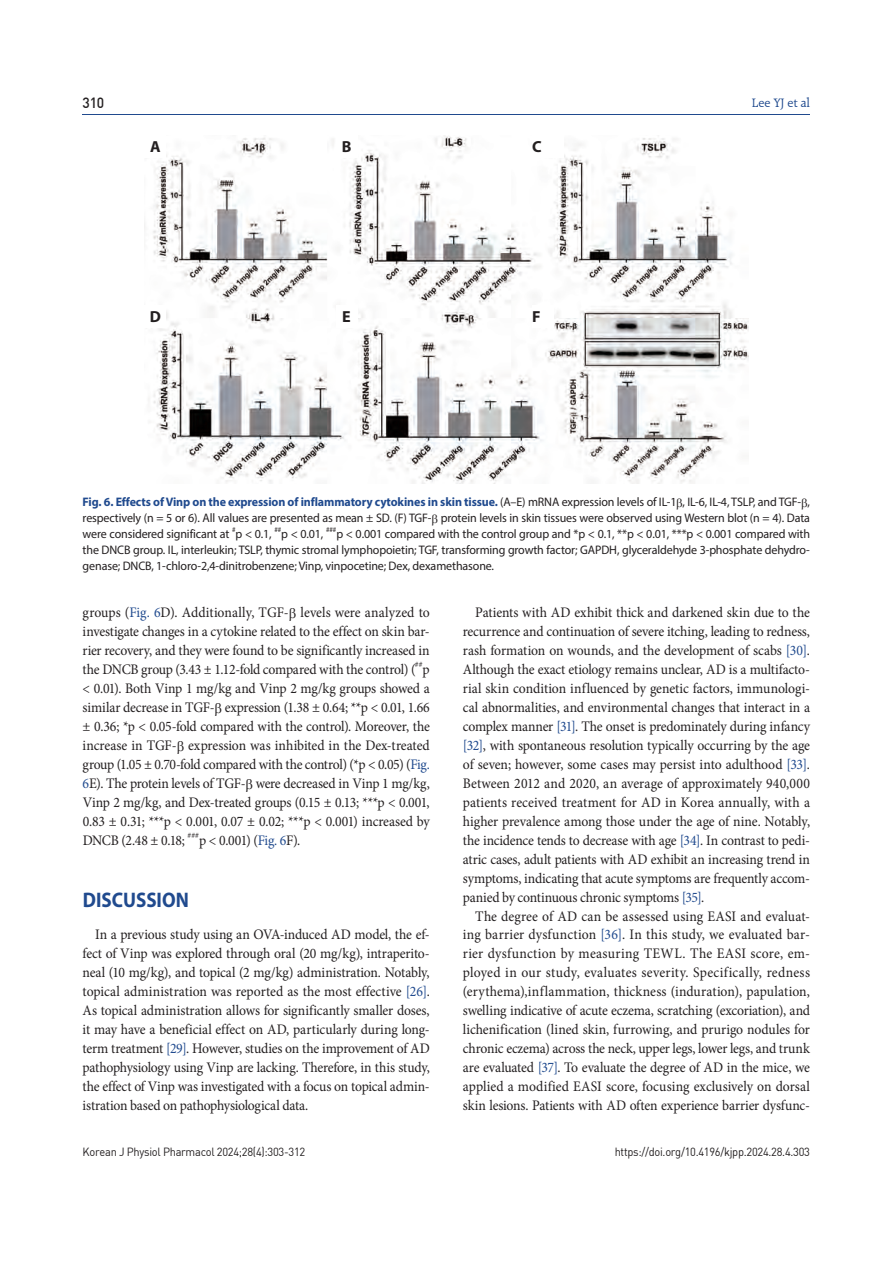
<style>
.page{position:relative;width:893px;height:1263px;background:#fff}
.page>*{position:absolute;margin:0;border:0;box-sizing:border-box;transform-origin:0 0}
.t1{font:700 21.15px "Myriad Pro";color:#204a8e;scale:.9 1}
.t2{font:700 16.05px "Myriad Pro";color:#231f20}
.t3{font:14.55px/18.9px "Minion Pro";letter-spacing:-.005em;color:#231f20;text-align:justify;scale:.94 1}
.t4{font:14.55px "Minion Pro";letter-spacing:.025em;color:#231f20;scale:.94 1}
.t5{font:14.55px "Minion Pro";letter-spacing:.015em;color:#231f20;scale:.94 1}
.t6{font:14.55px "Minion Pro";letter-spacing:.02em;color:#231f20;scale:.94 1}
.t7{font:14.55px "Dinmed";color:#231f20;scale:.95 1}
.t8{font:13.05px "Raleigh BT";letter-spacing:-.01em;color:#204a8e}
.t9{font:12.45px/16px "Myriad Pro";letter-spacing:-.01em;color:#231f20;text-align:justify}
.t10{font:11.7px "Dinreg";letter-spacing:-.025em;color:#231f20;scale:.95 1}
.t11{font:8.55px "Minion Pro";color:#231f20;scale:.94 1}
.t12{font:7.2px "Myriad Pro";color:#231f20}
.s1{font-weight:700;color:#204a8e}
.s2{color:#204a8e}
</style>
<div class="page">
<hr style="left:83px;top:115px;width:727px;height:1px;background:#204a8e">
<img style="left:148px;top:136px;width:600px;height:347px">
<div style="left:145px;top:136px;width:21px;height:22px;background:#fff"></div>
<div style="left:336px;top:136px;width:21px;height:22px;background:#fff"></div>
<div style="left:532px;top:136px;width:32px;height:22px;background:#fff"></div>
<div style="left:145px;top:306px;width:21px;height:22px;background:#fff"></div>
<div style="left:336px;top:306px;width:21px;height:22px;background:#fff"></div>
<div style="left:532px;top:306px;width:21px;height:22px;background:#fff"></div>
<p class="t7" style="left:83px;top:94px;width:24px">310</p>
<p class="t2" style="left:150px;top:141px;width:12px">A</p>
<p class="t2" style="left:342px;top:141px;width:11px">B</p>
<p class="t2" style="left:532px;top:141px;width:11px">C</p>
<p class="t2" style="left:150px;top:311px;width:13px">D</p>
<p class="t2" style="left:342px;top:311px;width:10px">E</p>
<p class="t2" style="left:532px;top:311px;width:10px">F</p>
<p class="t8" style="left:752px;top:95px;width:60px">Lee YJ et al</p>
<p class="t9" style="left:83px;top:495px;width:729px"><span class="s1">Fig. 6. Effects of Vinp on the expression of inflammatory cytokines in skin tissue.</span> (A–E) mRNA expression levels of IL-1 , IL-6, IL-4, TSLP, and TGF- , respectively (n = 5 or 6). All values are presented as mean ± SD. (F) TGF- protein levels in skin tissues were observed using Western blot (n = 4). Data were considered significant at</p>
<p class="t12" style="left:326px;top:527px;width:12px">###</p>
<p class="t9" style="left:83px;top:527px;width:729px;text-indent:254px">p &lt; 0.001 compared with the control group and *p &lt; 0.1, **p &lt; 0.01, ***p &lt; 0.001 compared with the DNCB group. IL, interleukin; TSLP, thymic stromal lymphopoietin; TGF, transforming growth factor; GAPDH, glyceraldehyde 3-phosphate dehydro&shy;genase; DNCB, 1-chloro-2,4-dinitrobenzene; Vinp, vinpocetine; Dex, dexamethasone.</p>
<p class="t12" style="left:232px;top:527px;width:5px">#</p>
<p class="t12" style="left:274px;top:527px;width:8px">##</p>
<p class="t9" style="left:235px;top:527px;width:38px">p &lt; 0.1,</p>
<p class="t9" style="left:281px;top:527px;width:44px">p &lt; 0.01,</p>
<p class="t3" style="left:83px;top:604px;width:371px">groups (<span class="s2">Fig. 6</span>D). Additionally, TGF- levels were analyzed to investigate changes in a cytokine related to the effect on skin bar&shy;rier recovery, and they were found to be significantly increased in the DNCB group (3.43 ± 1.12-fold compared with the control) (</p>
<p class="t11" style="left:415px;top:661px;width:10px">##</p>
<p class="t3" style="left:83px;top:661px;width:371px;text-indent:340px">p &lt; 0.01). Both Vinp 1 mg/kg and Vinp 2 mg/kg groups showed a similar decrease in TGF- expression (1.38 ± 0.64; **p &lt; 0.01, 1.66 ± 0.36; *p &lt; 0.05-fold compared with the control). Moreover, the increase in TGF- expression was inhibited in the Dex-treated group (1.05 ± 0.70-fold compared with the control) (*p &lt; 0.05) (<span class="s2">Fig.<br>6</span>E). The protein levels of TGF- were decreased in Vinp 1 mg/kg, Vinp 2 mg/kg, and Dex-treated groups (0.15 ± 0.13; ***p &lt; 0.001, 0.83 ± 0.31; ***p &lt; 0.001, 0.07 ± 0.02; ***p &lt; 0.001) increased by DNCB (2.48 ± 0.18;</p>
<p class="t11" style="left:188px;top:832px;width:14px">###</p>
<p class="t3" style="left:199px;top:832px;width:109px">p &lt; 0.001) (<span class="s2">Fig. 6</span>F).</p>
<p class="t1" style="left:83px;top:892px;width:119px">DISCUSSION</p>
<p class="t3" style="left:83px;top:927px;width:371px;text-indent:12px">In a previous study using an OVA-induced AD model, the ef&shy;fect of Vinp was explored through oral (20 mg/kg), intraperito&shy;neal (10 mg/kg), and topical (2 mg/kg) administration. Notably, topical administration was reported as the most effective <span class="s2">[26]</span>.<br>As topical administration allows for significantly smaller doses, it may have a beneficial effect on AD, particularly during long&shy;term treatment <span class="s2">[29]</span>. However, studies on the improvement of AD pathophysiology using Vinp are lacking. Therefore, in this study, the effect of Vinp was investigated with a focus on topical admin&shy;istration based on pathophysiological data.</p>
<p class="t3" style="left:475px;top:604px;width:357px">Patients with AD exhibit thick and darkened skin due to the</p>
<p class="t3" style="left:463px;top:623px;width:371px">recurrence and continuation of severe itching, leading to redness,</p>
<p class="t3" style="left:463px;top:642px;width:371px">rash formation on wounds, and the development of scabs <span class="s2">[30]</span>.</p>
<p class="t3" style="left:463px;top:661px;width:371px">Although the exact etiology remains unclear, AD is a multifacto-</p>
<p class="t3" style="left:463px;top:680px;width:371px">rial skin condition influenced by genetic factors, immunologi-</p>
<p class="t3" style="left:463px;top:699px;width:371px">cal abnormalities, and environmental changes that interact in a</p>
<p class="t3" style="left:463px;top:718px;width:371px">complex manner <span class="s2">[31]</span>. The onset is predominately during infancy</p>
<p class="t3" style="left:463px;top:737px;width:371px"><span class="s2">[32]</span>, with spontaneous resolution typically occurring by the age</p>
<p class="t3" style="left:463px;top:756px;width:371px">of seven; however, some cases may persist into adulthood <span class="s2">[33]</span>.</p>
<p class="t3" style="left:463px;top:775px;width:371px">Between 2012 and 2020, an average of approximately 940,000</p>
<p class="t3" style="left:463px;top:794px;width:371px">patients received treatment for AD in Korea annually, with a</p>
<p class="t3" style="left:463px;top:813px;width:371px">higher prevalence among those under the age of nine. Notably,</p>
<p class="t3" style="left:463px;top:832px;width:371px">the incidence tends to decrease with age <span class="s2">[34]</span>. In contrast to pedi-</p>
<p class="t3" style="left:463px;top:851px;width:371px">atric cases, adult patients with AD exhibit an increasing trend in</p>
<p class="t3" style="left:463px;top:870px;width:371px">symptoms, indicating that acute symptoms are frequently accom-</p>
<p class="t3" style="left:463px;top:889px;width:258px">panied by continuous chronic symptoms <span class="s2">[35]</span>.</p>
<p class="t3" style="left:475px;top:908px;width:358px">The degree of AD can be assessed using EASI and evaluat-</p>
<p class="t5" style="left:463px;top:929px;width:371px">ing barrier dysfunction <span class="s2">[36]</span>. In this study, we evaluated bar-</p>
<p class="t6" style="left:463px;top:948px;width:371px">rier dysfunction by measuring TEWL. The EASI score, em-</p>
<p class="t4" style="left:463px;top:967px;width:371px">ployed in our study, evaluates severity. Specifically, redness</p>
<p class="t3" style="left:463px;top:983px;width:371px">(erythema),inflammation, thickness (induration), papulation,</p>
<p class="t3" style="left:463px;top:1002px;width:371px">swelling indicative of acute eczema, scratching (excoriation), and</p>
<p class="t3" style="left:463px;top:1021px;width:371px">lichenification (lined skin, furrowing, and prurigo nodules for</p>
<p class="t3" style="left:463px;top:1040px;width:371px">chronic eczema) across the neck, upper legs, lower legs, and trunk</p>
<p class="t3" style="left:463px;top:1059px;width:371px">are evaluated <span class="s2">[37]</span>. To evaluate the degree of AD in the mice, we</p>
<p class="t3" style="left:463px;top:1078px;width:371px">applied a modified EASI score, focusing exclusively on dorsal</p>
<p class="t3" style="left:463px;top:1097px;width:371px">skin lesions. Patients with AD often experience barrier dysfunc-</p>
<p class="t10" style="left:83px;top:1144px;width:236px">Korean J Physiol Pharmacol 2024;28(4):303-312</p>
<p class="t10" style="left:615px;top:1144px;width:207px">https://doi.org/10.4196/kjpp.2024.28.4.303</p>
</div>
